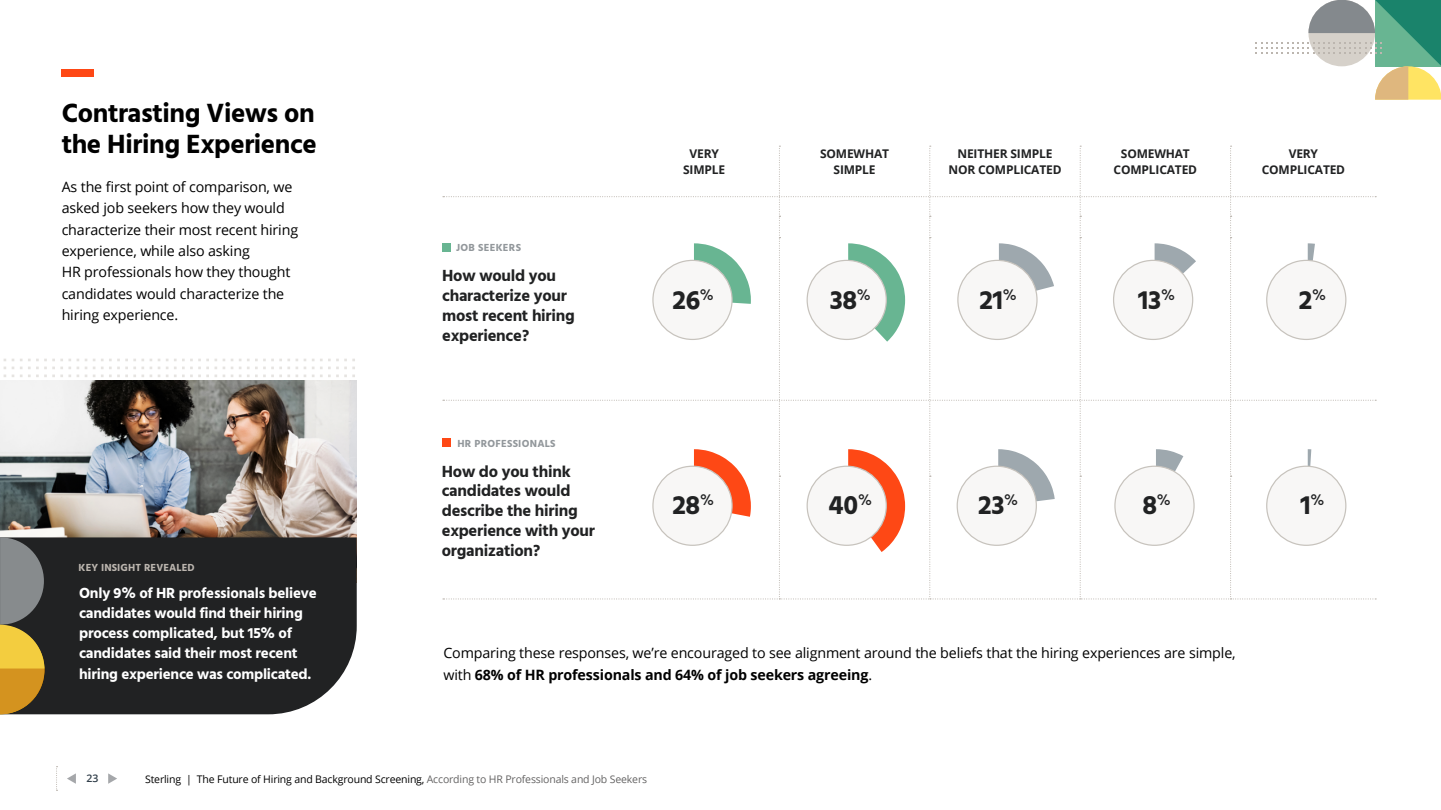
<style>
.page{position:relative;width:1441px;height:810px;background:#fff}
.page>*{position:absolute;margin:0;border:0;box-sizing:border-box;transform-origin:0 0}
.Section_Headers{font:700 27px/31.5px "Hind";letter-spacing:-.015em;color:#000}
.chart_headers{font:700 27px "Hind";letter-spacing:-.01em;color:#212223}
.chart_headers-2{font:700 16.5px/19.8px "Hind";letter-spacing:-.015em;color:#212223}
.Key_Insight_body{font:700 15px/20.2px "Hind";letter-spacing:-.015em;color:#fff}
.Side_bar_Body_19px{font:14.25px/21.4px "Open Sans";letter-spacing:-.01em;color:#000}
.Large_Chart_Label{font:700 12px/16.5px "Open Sans";letter-spacing:-.015em;color:#212223;text-align:center}
.t1{font:10.5px "Open Sans";letter-spacing:-.015em;color:#000}
.t2{font:700 10.5px "Hind";letter-spacing:.025em;color:#92979b}
.t3{font:700 10.5px "Hind";letter-spacing:.01em;color:#bcb6af}
.t4{font:600 10.5px "Open Sans";color:#303e49}
.s1{font-weight:700}
.s2{color:#646363}
</style>
<div class="page">
<svg style="left:108px;top:773px;width:9px;height:11px"></svg>
<svg style="left:67px;top:773px;width:9px;height:11px"></svg>
<svg style="left:1255px;top:0;width:185px;height:100px"></svg>
<svg style="left:56px;top:766px;width:2px;height:25px"></svg>
<img style="left:0;top:381px;width:357px;height:156px">
<div style="left:45px;top:537px;width:312px;height:177px;background:#212223"></div>
<svg style="left:0;top:537px;width:45px;height:177px"></svg>
<div style="left:62px;top:69px;width:32px;height:7px;background:#fe4815"></div>
<div style="left:442px;top:438px;width:8px;height:9px;background:#fe4815"></div>
<svg style="left:443px;top:146px;width:932px;height:454px"></svg>
<div style="left:1266px;top:260px;width:79px;height:79px;background:#f8f7f6;border-radius:50%"></div>
<div style="left:1265px;top:260px;width:81px;height:80px;border:1px solid #c7c3bd;border-radius:50%"></div>
<div style="left:442px;top:244px;width:8px;height:8px;background:#68b592"></div>
<svg style="left:0;top:358px;width:355px;height:23px"></svg>
<p class="Section_Headers" style="left:62px;top:97px;width:257px">Contrasting Views on the Hiring Experience</p>
<p class="Side_bar_Body_19px" style="left:62px;top:176px;width:238px">As the first point of comparison, we asked job seekers how they would characterize their most recent hiring experience, while also asking<br>HR professionals how they thought candidates would characterize the hiring experience.</p>
<p class="t3" style="left:79px;top:561px;width:118px">KEY INSIGHT REVEALED</p>
<p class="Key_Insight_body" style="left:79px;top:582px;width:239px">Only 9% of HR professionals believe candidates would find their hiring process complicated, but 15% of candidates said their most recent hiring experience was complicated.</p>
<p class="t2" style="left:456px;top:241px;width:66px">JOB SEEKERS</p>
<p class="chart_headers-2" style="left:442px;top:266px;width:134px">How would you characterize your most recent hiring experience?</p>
<p class="t2" style="left:457px;top:437px;width:100px">HR PROFESSIONALS</p>
<p class="chart_headers-2" style="left:442px;top:461px;width:155px">How do you think candidates would describe the hiring experience with your organization?</p>
<p class="Large_Chart_Label" style="left:683px;top:145px;width:44px">VERY<br>SIMPLE</p>
<p class="Large_Chart_Label" style="left:820px;top:145px;width:70px">SOMEWHAT<br>SIMPLE</p>
<p class="Large_Chart_Label" style="left:948px;top:145px;width:115px">NEITHER SIMPLE<br>NOR COMPLICATED</p>
<p class="Large_Chart_Label" style="left:1113px;top:145px;width:85px">SOMEWHAT<br>COMPLICATED</p>
<p class="Large_Chart_Label" style="left:1261px;top:145px;width:85px">VERY<br>COMPLICATED</p>
<p class="chart_headers" style="left:672px;top:284px;width:43px">26<sup>%</sup></p>
<h1 class="chart_headers" style="left:829px;top:284px;width:43px">38<sup>%</sup></h1>
<h1 class="chart_headers" style="left:979px;top:284px;width:39px">21<sup>%</sup></h1>
<h1 class="chart_headers" style="left:1138px;top:284px;width:38px">13<sup>%</sup></h1>
<h1 class="chart_headers" style="left:1298px;top:284px;width:29px">2<sup>%</sup></h1>
<p class="chart_headers" style="left:672px;top:489px;width:43px">28<sup>%</sup></p>
<h1 class="chart_headers" style="left:828px;top:489px;width:45px">40<sup>%</sup></h1>
<h1 class="chart_headers" style="left:978px;top:489px;width:41px">23<sup>%</sup></h1>
<h1 class="chart_headers" style="left:1142px;top:489px;width:30px">8<sup>%</sup></h1>
<h1 class="chart_headers" style="left:1300px;top:489px;width:25px">1<sup>%</sup></h1>
<p class="Side_bar_Body_19px" style="left:443px;top:642px;width:793px">Comparing these responses, we’re encouraged to see alignment around the beliefs that the hiring experiences are simple, with <span class="s1">68% of HR professionals and 64% of job seekers agreeing</span>.</p>
<p class="t4" style="left:86px;top:771px;width:13px">23</p>
<p class="t1" style="left:145px;top:772px;width:503px">Sterling | The Future of Hiring and Background Screening, <span class="s2">According to HR Professionals and Job Seekers</span></p>
</div>
